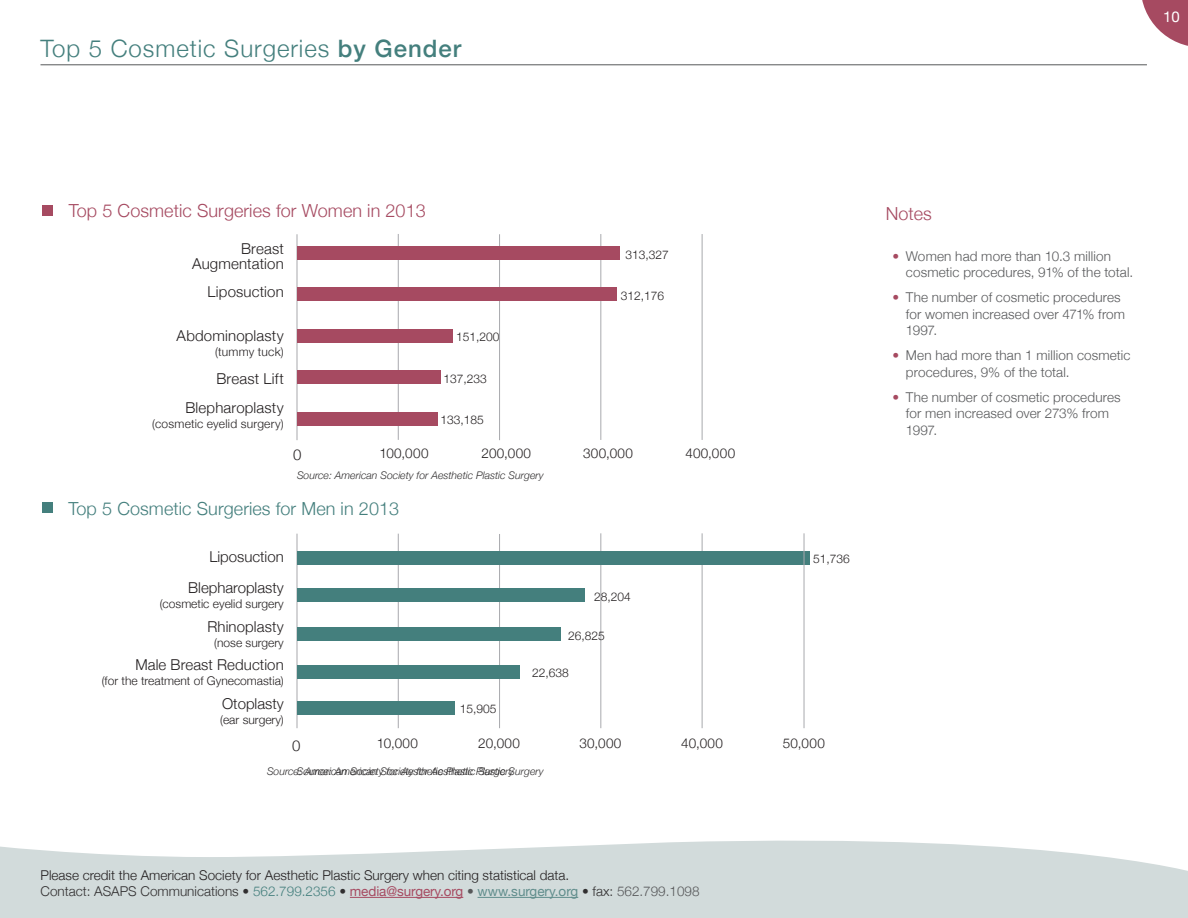
<style>
.page{position:relative;width:1188px;height:918px;background:#fff}
.page>*{position:absolute;margin:0;border:0;box-sizing:border-box;transform-origin:0 0}
.t1{font:300 24px "Helvetica Neue";letter-spacing:.04em;color:#447f7d}
.t2{font:300 18px "Helvetica Neue";letter-spacing:.005em;color:#a64a61}
.t3{font:300 18px "Helvetica Neue";letter-spacing:.005em;color:#447f7d}
.t4{font:300 15px/15px "Helvetica Neue";letter-spacing:.01em;color:#231f20;text-align:right}
.t5{font:15px "Helvetica Neue";color:#fff}
.t6{font:300 13.5px/16.5px "Helvetica Neue";letter-spacing:.01em;color:#57585a}
.t7{font:300 13.5px/16.5px "Helvetica Neue";color:#231f20}
.t8{font:300 12px "Helvetica Neue";color:#231f20}
.t9{font:300 12px "Helvetica Neue";letter-spacing:.02em;color:#231f20}
.t10{font:italic 300 10.5px "Helvetica Neue";color:#312f30}
.s1{font-weight:500}
.s2{color:#312f30}
.s3{color:#447f7d}
.s4{font-weight:400;color:#a64a61}
.s5{color:#57585a}
.s6{font-weight:400;color:#608d8c}
.s7{color:#a64a61}
</style>
<div class="page">
<hr style="left:40px;top:65px;width:1107px;height:1px;background:#57585a">
<svg style="left:1142px;top:0;width:46px;height:46px"></svg>
<div style="left:42px;top:205px;width:11px;height:11px;background:#a64a61"></div>
<div style="left:42px;top:502px;width:11px;height:11px;background:#447f7d"></div>
<hr style="left:398px;top:234px;width:1px;height:206px;background:#a8a9ad">
<hr style="left:499px;top:234px;width:1px;height:206px;background:#a8a9ad">
<hr style="left:600px;top:234px;width:1px;height:206px;background:#a8a9ad">
<hr style="left:702px;top:234px;width:1px;height:206px;background:#a8a9ad">
<hr style="left:297px;top:234px;width:1px;height:206px;background:#a8a9ad">
<div style="left:297px;top:246px;width:322px;height:13px;background:#a64a61"></div>
<div style="left:297px;top:287px;width:320px;height:14px;background:#a64a61"></div>
<div style="left:297px;top:329px;width:156px;height:14px;background:#a64a61"></div>
<div style="left:297px;top:371px;width:143px;height:13px;background:#a64a61"></div>
<div style="left:297px;top:412px;width:140px;height:14px;background:#a64a61"></div>
<hr style="left:499px;top:534px;width:1px;height:194px;background:#a8a9ad">
<hr style="left:600px;top:533px;width:1px;height:195px;background:#a8a9ad">
<hr style="left:702px;top:533px;width:1px;height:195px;background:#a8a9ad">
<hr style="left:398px;top:534px;width:1px;height:194px;background:#a8a9ad">
<hr style="left:297px;top:534px;width:1px;height:194px;background:#a8a9ad">
<div style="left:298px;top:551px;width:512px;height:13px;background:#447f7d"></div>
<div style="left:298px;top:588px;width:287px;height:14px;background:#447f7d"></div>
<div style="left:297px;top:627px;width:264px;height:14px;background:#447f7d"></div>
<div style="left:298px;top:665px;width:222px;height:13px;background:#447f7d"></div>
<div style="left:298px;top:701px;width:157px;height:13px;background:#447f7d"></div>
<hr style="left:804px;top:533px;width:1px;height:195px;background:#a8a9ad">
<svg style="left:0;top:840px;width:1188px;height:78px;background:#d7dfdf"></svg>
<hr style="left:350px;top:897px;width:113px;height:1px;background:#a64a61">
<hr style="left:478px;top:897px;width:100px;height:1px;background:#608d8c">
<h1 class="t1" style="left:40px;top:29px;width:422px">Top 5 Cosmetic Surgeries <span class="s1">by Gender</span></h1>
<p class="t5" style="left:1163px;top:6px;width:18px">10</p>
<h2 class="t2" style="left:69px;top:196px;width:359px">Top 5 Cosmetic Surgeries for Women in 2013</h2>
<p class="t4" style="left:192px;top:240px;width:93px">Breast<br>Augmentation</p>
<p class="t4" style="left:208px;top:283px;width:78px">Liposuction</p>
<p class="t4" style="left:177px;top:327px;width:109px">Abdominoplasty</p>
<p class="t9" style="left:215px;top:342px;width:70px">(tummy tuck)</p>
<p class="t4" style="left:185px;top:364px;width:100px;line-height:28.5px">Breast Lift<br>Blepharoplasty</p>
<p class="t9" style="left:152px;top:414px;width:133px">(cosmetic eyelid surgery)</p>
<p class="t8" style="left:456px;top:327px;width:45px">151,200</p>
<p class="t8" style="left:443px;top:369px;width:45px">137,233</p>
<p class="t8" style="left:441px;top:410px;width:45px">133,185</p>
<p class="t8" style="left:626px;top:245px;width:45px">313,327</p>
<p class="t8" style="left:621px;top:286px;width:45px">312,176</p>
<p class="t4" style="left:293px;top:446px;width:10px">0</p>
<p class="t7" style="left:380px;top:445px;width:51px">100,000</p>
<p class="t7" style="left:482px;top:445px;width:51px">200,000</p>
<p class="t7" style="left:583px;top:445px;width:51px">300,000</p>
<p class="t7" style="left:685px;top:445px;width:51px">400,000</p>
<p class="t10" style="left:297px;top:467px;width:248px">Source: American Society for Aesthetic Plastic Surgery</p>
<h2 class="t3" style="left:68px;top:494px;width:332px">Top 5 Cosmetic Surgeries for Men in 2013</h2>
<p class="t4" style="left:188px;top:540px;width:97px;line-height:31.5px">Liposuction<br>Blepharoplasty</p>
<p class="t8" style="left:160px;top:594px;width:126px">(cosmetic eyelid surgery</p>
<p class="t4" style="left:207px;top:619px;width:78px">Rhinoplasty</p>
<p class="t8" style="left:214px;top:633px;width:71px">(nose surgery</p>
<p class="t4" style="left:135px;top:656px;width:150px">Male Breast Reduction</p>
<p class="t8" style="left:102px;top:671px;width:184px">(for the treatment of Gynecomastia)</p>
<p class="t4" style="left:222px;top:695px;width:63px">Otoplasty</p>
<p class="t8" style="left:220px;top:710px;width:65px">(ear surgery)</p>
<p class="t8" style="left:460px;top:700px;width:38px">15,905</p>
<p class="t8" style="left:594px;top:587px;width:38px">28,204</p>
<p class="t8" style="left:568px;top:626px;width:38px">26,825</p>
<p class="t8" style="left:532px;top:663px;width:38px">22,638</p>
<p class="t4" style="left:292px;top:737px;width:10px">0</p>
<p class="t7" style="left:377px;top:734px;width:43px">10,000</p>
<p class="t7" style="left:478px;top:734px;width:43px">20,000</p>
<p class="t7" style="left:579px;top:734px;width:43px">30,000</p>
<p class="t7" style="left:681px;top:734px;width:43px">40,000</p>
<p class="t10" style="left:267px;top:763px;width:248px">Source: American Society for Aesthetic Plastic Surgery</p>
<p class="t10" style="left:297px;top:763px;width:248px">Source: American Society for Aesthetic Plastic Surgery</p>
<p class="t7" style="left:40px;top:866px;width:661px">Please credit the American Society for Aesthetic Plastic Surgery when citing statistical data.<br><span class="s2">Contact: ASAPS Communications •</span> <span class="s3">562.799.2356</span> <span class="s2">•</span> <span class="s4">media@surgery.org</span> <span class="s5">•</span> <span class="s6">www.surgery.org</span> <span class="s2">• fax:</span> <span class="s5">562.799.1098</span></p>
<h2 class="t2" style="left:886px;top:199px;width:48px">Notes</h2>
<p class="t6" style="left:906px;top:247px;width:229px;text-indent:-14px"><span class="s7">•</span> Women had more than 10.3 million cosmetic procedures, 91% of the total.</p>
<p class="t6" style="left:906px;top:288px;width:221px;text-indent:-14px"><span class="s7">•</span> The number of cosmetic procedures for women increased over 471% from<br>1997.</p>
<p class="t6" style="left:906px;top:347px;width:226px;text-indent:-14px"><span class="s7">•</span> Men had more than 1 million cosmetic procedures, 9% of the total.</p>
<p class="t6" style="left:906px;top:388px;width:216px;text-indent:-14px"><span class="s7">•</span> The number of cosmetic procedures for men increased over 273% from<br>1997.</p>
<p class="t8" style="left:813px;top:549px;width:38px">51,736</p>
<p class="t7" style="left:783px;top:734px;width:43px">50,000</p>
</div>
